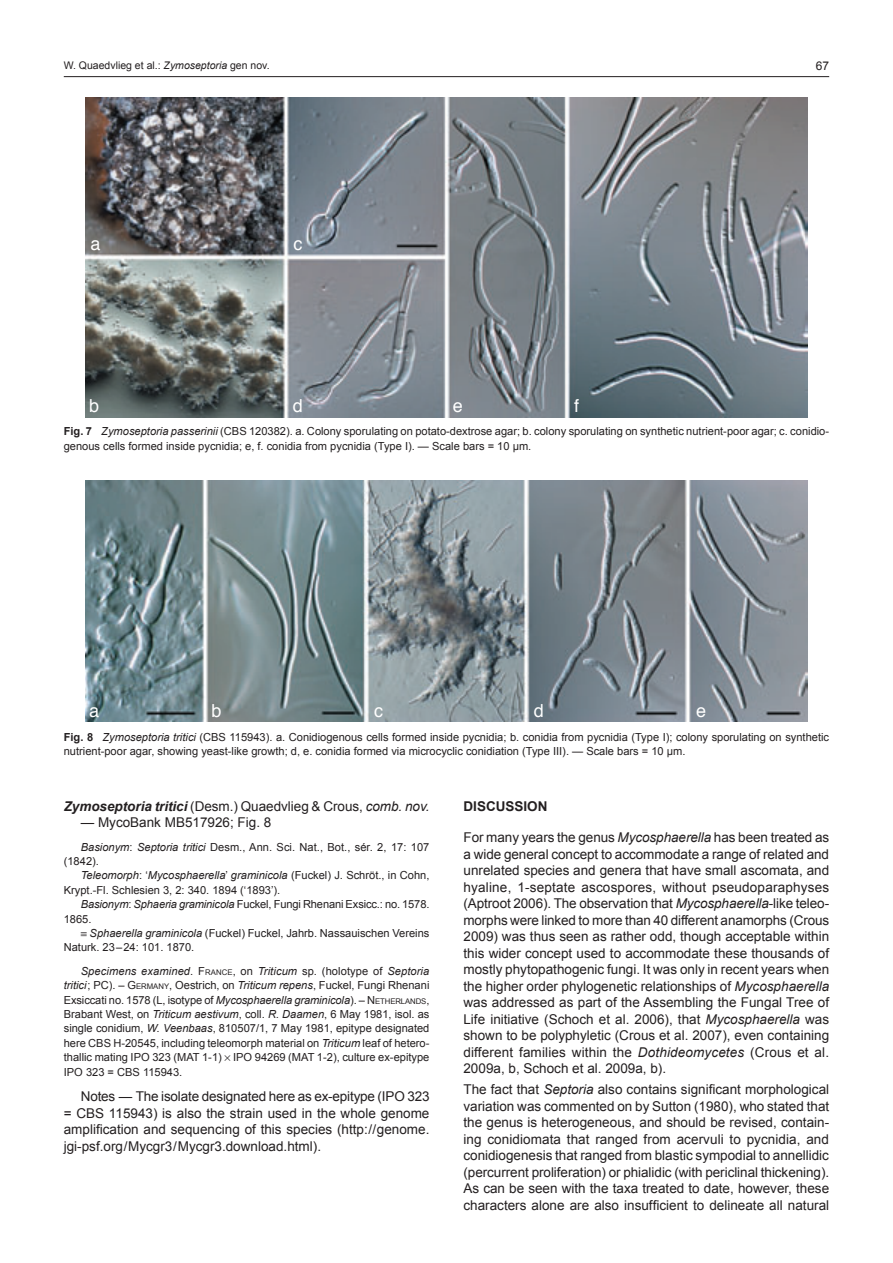
<style>
.page{position:relative;width:893px;height:1263px;background:#fff}
.page>*{position:absolute;margin:0;border:0;box-sizing:border-box;transform-origin:0 0}
.t1{font:18px "Helvetica";color:#fff}
.t2{font:13.5px/16.5px "Arial";color:#231f20;text-align:justify}
.t3{font:700 13.5px "Arial";color:#231f20}
.t4{font:12px "Arial";color:#231f20}
.t5{font:11.1px/14.4px "Arial";color:#231f20}
.t6{font:10.5px "Arial";color:#231f20}
.s1{font-style:italic}
.s2{font-weight:700}
.s3{font-weight:700;font-style:italic}
.s4{font-size:7.8px}
</style>
<div class="page">
<hr style="left:64px;top:76px;width:765px;height:1px;background:#231f20">
<img style="left:85px;top:98px;width:723px;height:319px">
<img style="left:85px;top:480px;width:723px;height:242px">
<p class="t6" style="left:64px;top:59px;width:207px">W. Quaedvlieg et al.: <span class="s1">Zymoseptoria</span> gen nov.</p>
<p class="t4" style="left:816px;top:59px;width:15px">67</p>
<h1 class="t1" style="left:91px;top:228px;width:12px">a</h1>
<h1 class="t1" style="left:293px;top:228px;width:10px">c</h1>
<h1 class="t1" style="left:89px;top:391px;width:12px">b</h1>
<h1 class="t1" style="left:293px;top:391px;width:12px">d</h1>
<h1 class="t1" style="left:453px;top:391px;width:12px">e</h1>
<h1 class="t1" style="left:574px;top:391px;width:7px">f</h1>
<p class="t5" style="left:64px;top:424px;width:766px"><span class="s2">Fig. 7</span> <span class="s1">Zymoseptoria passerinii</span> (CBS 120382). a. Colony sporulating on potato-dextrose agar; b. colony sporulating on synthetic nutrient-poor agar; c. conidio&shy;genous cells formed inside pycnidia; e, f. conidia from pycnidia (Type I). — Scale bars = 10 µ m.</p>
<h1 class="t1" style="left:89px;top:695px;width:12px">a</h1>
<h1 class="t1" style="left:212px;top:695px;width:12px">b</h1>
<h1 class="t1" style="left:374px;top:695px;width:10px">c</h1>
<h1 class="t1" style="left:534px;top:695px;width:12px">d</h1>
<h1 class="t1" style="left:696px;top:695px;width:12px">e</h1>
<p class="t5" style="left:64px;top:729px;width:767px"><span class="s2">Fig. 8</span> <span class="s1">Zymoseptoria tritici</span> (CBS 115943). a. Conidiogenous cells formed inside pycnidia; b. conidia from pycnidia (Type I); colony sporulating on synthetic nutrient-poor agar, showing yeast-like growth; d, e. conidia formed via microcyclic conidiation (Type III). — Scale bars = 10 µ m.</p>
<p class="t2" style="left:64px;top:798px;width:367px"><span class="s3">Zymoseptoria tritici</span> (Desm.) Quaedvlieg &amp; Crous, <span class="s1">comb. nov.</span></p>
<p class="t2" style="left:81px;top:814px;width:192px">— MycoBank MB517926; Fig. 8</p>
<p class="t5" style="left:64px;top:839px;width:367px;text-indent:17px"><span class="s1">Basionym</span>: <span class="s1">Septoria tritici</span> Desm., Ann. Sci. Nat., Bot., sér. 2, 17: 107 (1842).</p>
<p class="t5" style="left:64px;top:868px;width:367px;text-indent:17px"><span class="s1">Teleomorph</span>: ‘<span class="s1">Mycosphaerella</span>’ <span class="s1">graminicola</span> (Fuckel) J. Schröt., in Cohn,<br>Krypt.-Fl. Schlesien 3, 2: 340. 1894 (‘1893’).</p>
<p class="t5" style="left:64px;top:897px;width:367px;text-indent:17px"><span class="s1">Basionym</span>: <span class="s1">Sphaeria graminicola</span> Fuckel, Fungi Rhenani Exsicc.: no. 1578.<br>1865.</p>
<p class="t5" style="left:64px;top:926px;width:367px;text-indent:17px">≡ <span class="s1">Sphaerella graminicola</span> (Fuckel) Fuckel, Jahrb. Nassauischen Vereins<br>Naturk. 23–24: 101. 1870.</p>
<p class="t5" style="left:64px;top:964px;width:367px;text-align:justify;text-indent:17px"><span class="s1">Specimens examined</span>. F<span class="s4">rance</span>, on <span class="s1">Triticum</span> sp. (holotype of <span class="s1">Septoria tritici</span>; PC). – G<span class="s4">ermany</span>, Oestrich, on <span class="s1">Triticum repens</span>, Fuckel, Fungi Rhenani Exsiccati no. 1578 (L, isotype of <span class="s1">Mycosphaerella graminicola</span>). – N <span class="s4">etherlands</span>, Brabant West, on <span class="s1">Triticum aestivum</span>, coll. <span class="s1">R. Daamen</span>, 6 May 1981, isol. as single conidium, <span class="s1">W. Veenbaas</span>, 810507/1, 7 May 1981, epitype designated here CBS H-20545, including teleomorph material on <span class="s1">Triticum</span> leaf of hetero&shy;thallic mating IPO 323 (MAT 1-1) IPO 94269 (MAT 1-2), culture ex-epitype IPO 323 = CBS 115943.</p>
<p class="t2" style="left:64px;top:1088px;width:367px;text-indent:17px">Notes — The isolate designated here as ex-epitype (IPO 323 = CBS 115943) is also the strain used in the whole genome amplification and sequencing of this species (http://genome. jgi-psf.org/Mycgr3/Mycgr3.download.html).</p>
<p class="t3" style="left:463px;top:798px;width:75px">DISCUSSION</p>
<p class="t2" style="left:463px;top:829px;width:367px">For many years the genus <span class="s1">Mycosphaerella</span> has been treated as a wide general concept to accommodate a range of related and unrelated species and genera that have small ascomata, and hyaline, 1-septate ascospores, without pseudoparaphyses (Aptroot 2006). The observation that <span class="s1">Mycosphaerella</span>-like teleo&shy;morphs were linked to more than 40 different anamorphs (Crous 2009) was thus seen as rather odd, though acceptable within this wider concept used to accommodate these thousands of mostly phytopathogenic fungi. It was only in recent years when the higher order phylogenetic relationships of <span class="s1">Mycosphaerella </span>was addressed as part of the Assembling the Fungal Tree of Life initiative (Schoch et al. 2006), that <span class="s1">Mycosphaerella</span> was shown to be polyphyletic (Crous et al. 2007), even containing different families within the <span class="s1">Dothideomycetes</span> (Crous et al.<br>2009a, b, Schoch et al. 2009a, b).</p>
<p class="t2" style="left:463px;top:1081px;width:367px">The fact that <span class="s1">Septoria</span> also contains significant morphological variation was commented on by Sutton (1980), who stated that the genus is heterogeneous, and should be revised, contain&shy;ing conidiomata that ranged from acervuli to pycnidia, and conidiogenesis that ranged from blastic sympodial to annellidic (percurrent proliferation) or phialidic (with periclinal thickening).<br>As can be seen with the taxa treated to date, however, these characters alone are also insufficient to delineate all natural</p>
</div>
